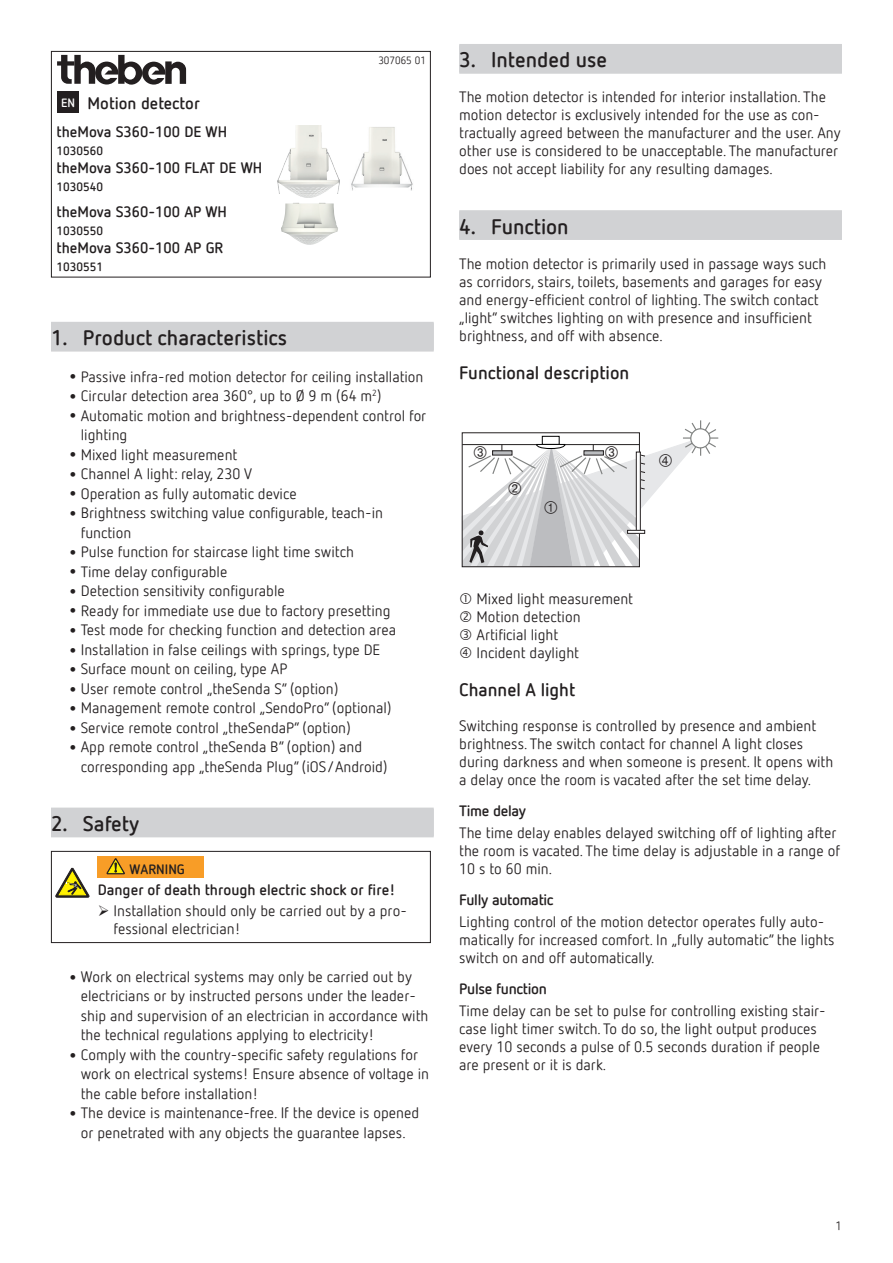
<style>
.page{position:relative;width:893px;height:1263px;background:#fff}
.page>*{position:absolute;margin:0;border:0;box-sizing:border-box;transform-origin:0 0}
.t1{font:700 21px "Netto Offc Pro";color:#231f20}
.p_heading_level02{font:700 18px "Netto Offc Pro";color:#231f20}
.p_body_name{font:700 16.5px "Netto Offc Pro";color:#231f20}
.p_body_std{font:15px/18px "Netto Offc Pro";color:#231f20}
.p_body_product{font:700 15px "Netto Offc Pro";color:#231f20}
.p_heading_level03{font:700 15px "Netto Offc Pro";letter-spacing:-.02em;color:#231f20}
.t2{font:700 13.5px "Netto Offc Pro";color:#231f20}
.p_body_productNr{font:700 12px "Netto Offc Pro";color:#231f20}
.p_body_language{font:700 12px "Netto Offc Pro";color:#fff}
.t3{font:12px "Netto Offc Pro";color:#231f20}
.t4{font:10.5px "Netto Offc Pro";color:#231f20}
.s1{font-size:27px}
</style>
<div class="page">
<div style="left:51px;top:323px;width:383px;height:29px;background:#d1d2d4"></div>
<div style="left:51px;top:322px;width:383px;height:28px;background:#d1d2d4"></div>
<div style="left:51px;top:809px;width:383px;height:28px;background:#d1d2d4"></div>
<div style="left:51px;top:807px;width:383px;height:29px;background:#d1d2d4"></div>
<div style="left:51px;top:51px;width:380px;height:226px;border:1px solid #231f20"></div>
<div style="left:58px;top:92px;width:21px;height:21px;background:#231f20"></div>
<svg style="left:57px;top:55px;width:129px;height:30px"></svg>
<img style="left:278px;top:126px;width:62px;height:71px">
<img style="left:351px;top:127px;width:62px;height:64px">
<img style="left:281px;top:203px;width:57px;height:42px">
<div style="left:51px;top:851px;width:380px;height:92px;background:#fff;border:1px solid #231f20"></div>
<svg style="left:55px;top:867px;width:35px;height:31px"></svg>
<svg style="left:55px;top:868px;width:34px;height:29px"></svg>
<div style="left:98px;top:856px;width:106px;height:21px;background:#f89d27"></div>
<svg style="left:107px;top:858px;width:18px;height:16px"></svg>
<div style="left:459px;top:45px;width:383px;height:29px;background:#d1d2d4"></div>
<div style="left:459px;top:44px;width:383px;height:28px;background:#d1d2d4"></div>
<div style="left:459px;top:211px;width:383px;height:29px;background:#d1d2d4"></div>
<div style="left:459px;top:210px;width:383px;height:29px;background:#d1d2d4"></div>
<hr style="left:700px;top:420px;width:1px;height:36px;background:#808281">
<hr style="left:683px;top:437px;width:35px;height:2px;background:#808281">
<svg style="left:462px;top:421px;width:255px;height:146px"></svg>
<p class="p_body_language" style="left:61px;top:95px;width:16px">EN</p>
<p class="p_body_name" style="left:88px;top:92px;width:114px">Motion detector</p>
<p class="p_body_product" style="left:57px;top:122px;width:172px">theMova S360-100 DE WH</p>
<p class="p_body_productNr" style="left:57px;top:143px;width:48px">1030560</p>
<p class="p_body_product" style="left:57px;top:158px;width:207px">theMova S360-100 FLAT DE WH</p>
<p class="p_body_productNr" style="left:57px;top:179px;width:48px">1030540</p>
<p class="p_body_product" style="left:57px;top:201px;width:172px">theMova S360-100 AP WH</p>
<p class="p_body_productNr" style="left:57px;top:222px;width:48px">1030550</p>
<p class="p_body_product" style="left:57px;top:237px;width:168px">theMova S360-100 AP GR</p>
<p class="p_body_productNr" style="left:57px;top:258px;width:48px">1030551</p>
<p class="t4" style="left:378px;top:53px;width:49px">307065 01</p>
<p class="t1" style="left:51px;top:324px;width:238px">1. Product characteristics</p>
<p class="p_body_std" style="left:66px;top:367px;width:359px"><span class="s1">•</span>Passive infra-red motion detector for ceiling installation</p>
<p class="p_body_std" style="left:66px;top:386px;width:317px"><span class="s1">•</span>Circular detection area 360°, up to Ø 9 m (64 m<sup>2</sup>)</p>
<p class="p_body_std" style="left:81px;top:405px;width:347px;line-height:19.5px;text-indent:-15px"><span class="s1">•</span>Automatic motion and brightness-dependent control for lighting</p>
<p class="p_body_std" style="left:66px;top:445px;width:173px"><span class="s1">•</span>Mixed light measurement</p>
<p class="p_body_std" style="left:66px;top:464px;width:188px"><span class="s1">•</span>Channel A light: relay, 230 V</p>
<p class="p_body_std" style="left:66px;top:484px;width:232px"><span class="s1">•</span>Operation as fully automatic device</p>
<p class="p_body_std" style="left:81px;top:503px;width:304px;line-height:19.5px;text-indent:-15px"><span class="s1">•</span>Brightness switching value configurable, teach-in function</p>
<p class="p_body_std" style="left:66px;top:542px;width:289px"><span class="s1">•</span>Pulse function for staircase light time switch</p>
<p class="p_body_std" style="left:66px;top:562px;width:163px"><span class="s1">•</span>Time delay configurable</p>
<p class="p_body_std" style="left:66px;top:581px;width:220px"><span class="s1">•</span>Detection sensitivity configurable</p>
<p class="p_body_std" style="left:66px;top:601px;width:326px"><span class="s1">•</span>Ready for immediate use due to factory presetting</p>
<p class="p_body_std" style="left:66px;top:620px;width:332px"><span class="s1">•</span>Test mode for checking function and detection area</p>
<p class="p_body_std" style="left:66px;top:640px;width:316px"><span class="s1">•</span>Installation in false ceilings with springs, type DE</p>
<p class="p_body_std" style="left:66px;top:659px;width:223px"><span class="s1">•</span>Surface mount on ceiling, type AP</p>
<p class="p_body_std" style="left:66px;top:679px;width:274px"><span class="s1">•</span>User remote control „theSenda S“ (option)</p>
<p class="p_body_std" style="left:66px;top:698px;width:327px"><span class="s1">•</span>Management remote control „SendoPro“ (optional)</p>
<p class="p_body_std" style="left:66px;top:718px;width:286px"><span class="s1">•</span>Service remote control „theSendaP“ (option)</p>
<p class="p_body_std" style="left:81px;top:737px;width:308px;line-height:19.5px;text-indent:-15px"><span class="s1">•</span>App remote control „theSenda B“ (option) and corresponding app „theSenda Plug“ (iOS/Android)</p>
<p class="t1" style="left:51px;top:809px;width:90px">2. Safety</p>
<p class="t2" style="left:130px;top:860px;width:57px">WARNING</p>
<p class="p_body_product" style="left:98px;top:880px;width:299px">Danger of death through electric shock or fire!</p>
<p class="p_body_std" style="left:113px;top:902px;width:295px;text-indent:-16px">➢ Installation should only be carried out by a pro&shy;fessional electrician!</p>
<p class="p_body_std" style="left:81px;top:966px;width:349px;line-height:19.5px;text-indent:-15px"><span class="s1">•</span>Work on electrical systems may only be carried out by electricians or by instructed persons under the leader&shy;ship and supervision of an electrician in accordance with the technical regulations applying to electricity!</p>
<p class="p_body_std" style="left:81px;top:1044px;width:350px;line-height:19.5px;text-indent:-15px"><span class="s1">•</span>Comply with the country-specific safety regulations for work on electrical systems! Ensure absence of voltage in the cable before installation!</p>
<p class="p_body_std" style="left:66px;top:1103px;width:355px;line-height:19.5px;text-align:center"><span class="s1">•</span>The device is maintenance-free. If the device is opened or penetrated with any objects the guarantee lapses.</p>
<p class="t1" style="left:459px;top:46px;width:149px">3. Intended use</p>
<p class="p_body_std" style="left:459px;top:88px;width:383px">The motion detector is intended for interior installation. The motion detector is exclusively intended for the use as con&shy;tractually agreed between the manufacturer and the user. Any other use is considered to be unacceptable. The manufacturer does not accept liability for any resulting damages.</p>
<p class="t1" style="left:459px;top:212px;width:111px">4. Function</p>
<p class="p_body_std" style="left:459px;top:254px;width:369px">The motion detector is primarily used in passage ways such as corridors, stairs, toilets, basements and garages for easy and energy-efficient control of lighting. The switch contact „light“ switches lighting on with presence and insufficient brightness, and off with absence.</p>
<p class="p_heading_level02" style="left:459px;top:361px;width:172px">Functional description</p>
<p class="p_body_std" style="left:477px;top:589px;width:158px">Mixed light measurement</p>
<p class="p_body_std" style="left:477px;top:607px;width:105px">Motion detection</p>
<p class="p_body_std" style="left:477px;top:625px;width:83px">Artificial light</p>
<p class="p_body_std" style="left:477px;top:643px;width:104px">Incident daylight</p>
<p class="p_heading_level02" style="left:459px;top:678px;width:117px">Channel A light</p>
<p class="p_body_std" style="left:459px;top:716px;width:376px">Switching response is controlled by presence and ambient brightness. The switch contact for channel A light closes during darkness and when someone is present. It opens with a delay once the room is vacated after the set time delay.</p>
<p class="p_heading_level03" style="left:459px;top:801px;width:68px">Time delay</p>
<p class="p_body_std" style="left:459px;top:823px;width:382px">The time delay enables delayed switching off of lighting after the room is vacated. The time delay is adjustable in a range of<br>10 s to 60 min.</p>
<p class="p_heading_level03" style="left:459px;top:890px;width:96px">Fully automatic</p>
<p class="p_body_std" style="left:459px;top:912px;width:377px">Lighting control of the motion detector operates fully auto&shy;matically for increased comfort. In „fully automatic“ the lights switch on and off automatically.</p>
<p class="p_heading_level03" style="left:459px;top:979px;width:89px">Pulse function</p>
<p class="p_body_std" style="left:459px;top:1001px;width:368px">Time delay can be set to pulse for controlling existing stair&shy;case light timer switch. To do so, the light output produces every 10 seconds a pulse of 0.5 seconds duration if people are present or it is dark.</p>
<p class="t3" style="left:836px;top:1218px;width:8px">1</p>
</div>
